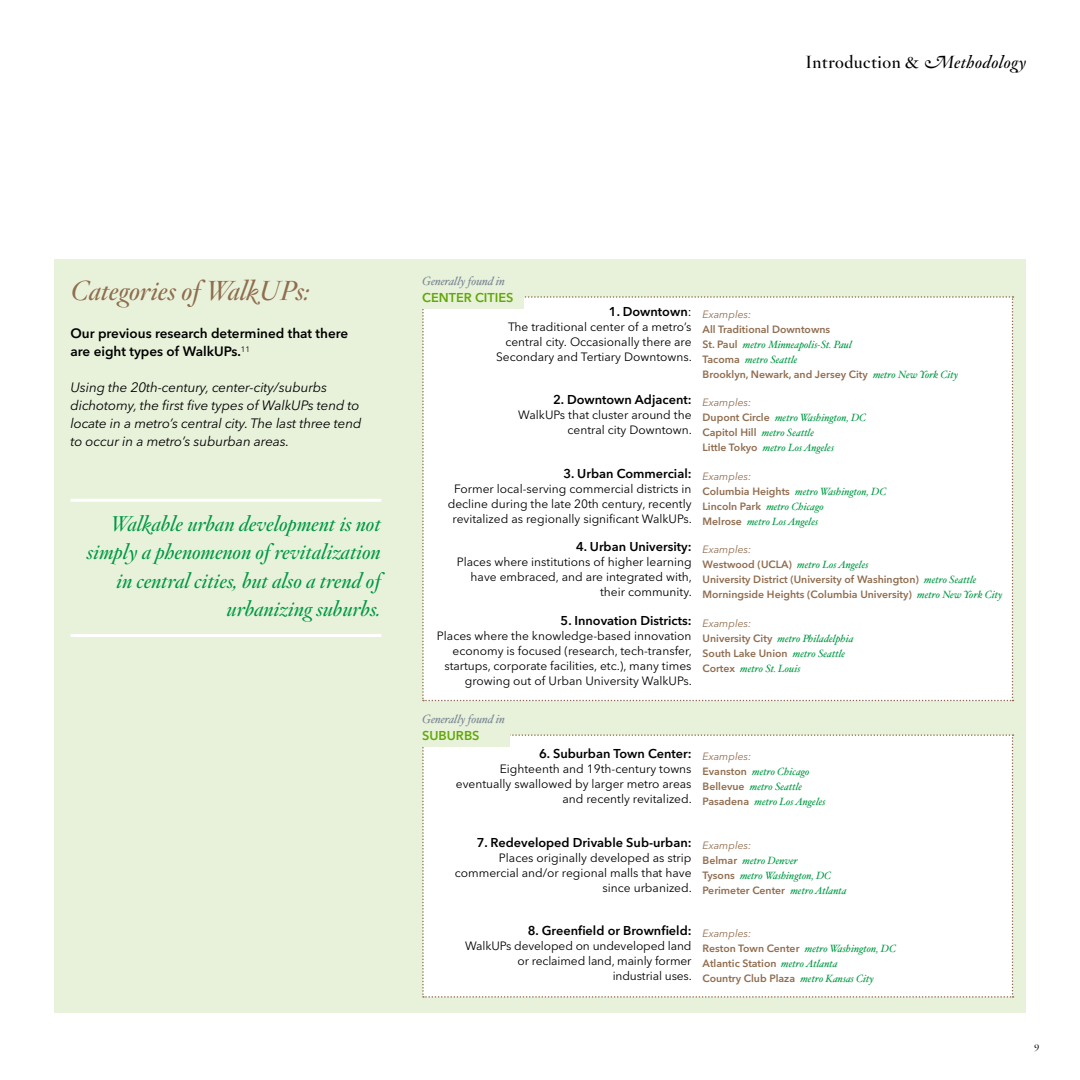
<style>
.page{position:relative;width:1080px;height:1080px;background:#fff}
.page>*{position:absolute;margin:0;border:0;box-sizing:border-box;transform-origin:0 0}
.t1{font:italic 600 27px "Hoefler Titling";color:#906d4f}
.t2{font:italic 600 21px/28.5px "Hoefler Titling";color:#094;text-align:right}
.t3{font:600 17.25px "Hoefler Titling";letter-spacing:.03em;color:#000}
.t4{font:italic 13.5px/18px "Avenir Next LT Pro";letter-spacing:-.01em;color:#000}
.t5{font:600 13.5px/18px "Avenir Next LT Pro";color:#000}
.t6{font:600 12.75px "Avenir Next LT Pro";color:#000}
.t7{font:600 12.75px "Avenir Next LT Pro";color:#63a70a}
.t8{font:12px/15px "Avenir Next LT Pro";color:#000;text-align:right}
.t9{font:italic 12px "Hoefler Txt";letter-spacing:-.01em;color:#7c8796}
.t10{font:italic 10.5px/15px "Hoefler Txt";color:#094}
.t11{font:600 10.5px/15px "Avenir Next LT Pro";color:#906d4f}
.t12{font:italic 10.5px "Avenir Next LT Pro";color:#906d4f}
.t13{font:300 10.5px "Hoefler Titling";color:#000}
.s1{font-family:"Hoefler Titling Semi Swash";font-weight:400}
.s2{font-weight:400}
.s3{font-family:"Avenir Next LT Pro";font-weight:600;font-style:normal;color:#906d4f}
.s4{font-family:"Hoefler Txt";font-weight:400;font-style:italic;color:#094}
</style>
<div class="page">
<div style="left:54px;top:259px;width:972px;height:753px;background:#e8f2da"></div>
<div style="left:422px;top:296px;width:591px;height:405px;background:#fff"></div>
<div style="left:422px;top:734px;width:591px;height:264px;background:#fff"></div>
<div style="left:422px;top:276px;width:101px;height:33px;background:#e8f2da"></div>
<div style="left:422px;top:714px;width:88px;height:33px;background:#e8f2da"></div>
<hr style="left:70px;top:499px;width:311px;height:3px;background:#fff">
<hr style="left:70px;top:634px;width:311px;height:3px;background:#fff">
<h3 class="t3" style="left:806px;top:51px;width:222px">Introduction &amp; <span class="s1">Methodology</span></h3>
<h1 class="t1" style="left:70px;top:274px;width:241px">Categories of WalkUPs:</h1>
<p class="t5" style="left:70px;top:324px;width:279px">Our previous research determined that there are eight types of WalkUPs.<sup>11</sup></p>
<p class="t4" style="left:71px;top:379px;width:292px">Using the 20th-century, center-city/suburbs dichotomy, the first five types of WalkUPs tend to locate in a metro’s central city. The last three tend to occur in a metro’s suburban areas.</p>
<h2 class="t2" style="left:87px;top:509px;width:295px">Walkable urban development is not simply a phenomenon of revitalization in central cities, but also a trend of urbanizing suburbs.</h2>
<p class="t9" style="left:422px;top:274px;width:84px">Generally found in</p>
<p class="t7" style="left:422px;top:290px;width:93px">CENTER CITIES</p>
<p class="t6" style="left:609px;top:303px;width:84px">1. Downtown<span class="s2">:</span></p>
<p class="t8" style="left:496px;top:319px;width:197px">The traditional center of a metro’s central city. Occasionally there are<br>Secondary and Tertiary Downtowns.</p>
<p class="t6" style="left:553px;top:392px;width:140px">2. Downtown Adjacent:</p>
<p class="t8" style="left:518px;top:407px;width:175px">WalkUPs that cluster around the central city Downtown.</p>
<p class="t6" style="left:563px;top:465px;width:130px">3. Urban Commercial:</p>
<p class="t8" style="left:448px;top:481px;width:245px;text-align:center">Former local-serving commercial districts in decline during the late 20th century, recently revitalized as regionally significant WalkUPs.</p>
<p class="t6" style="left:576px;top:539px;width:117px">4. Urban University:</p>
<p class="t8" style="left:457px;top:554px;width:237px">Places where institutions of higher learning have embraced, and are integrated with, their community.</p>
<p class="t6" style="left:561px;top:612px;width:132px">5. Innovation Districts:</p>
<p class="t8" style="left:437px;top:628px;width:256px">Places where the knowledge-based innovation economy is focused (research, tech-transfer, startups, corporate facilities, etc.), many times growing out of Urban University WalkUPs.</p>
<p class="t9" style="left:422px;top:712px;width:84px">Generally found in</p>
<p class="t7" style="left:422px;top:727px;width:59px">SUBURBS</p>
<p class="t6" style="left:539px;top:746px;width:154px">6. Suburban Town Center:</p>
<p class="t8" style="left:456px;top:761px;width:237px">Eighteenth and 19th-century towns eventually swallowed by larger metro areas and recently revitalized.</p>
<p class="t6" style="left:477px;top:834px;width:216px">7. Redeveloped Drivable Sub-urban:</p>
<p class="t8" style="left:455px;top:850px;width:238px">Places originally developed as strip commercial and/or regional malls that have since urbanized.</p>
<p class="t6" style="left:528px;top:923px;width:165px">8. Greenfield or Brownfield:</p>
<p class="t8" style="left:465px;top:938px;width:228px">WalkUPs developed on undeveloped land or reclaimed land, mainly former industrial uses.</p>
<p class="t12" style="left:703px;top:308px;width:50px">Examples:</p>
<p class="t11" style="left:703px;top:321px;width:129px">All Traditional Downtowns</p>
<p class="t10" style="left:703px;top:336px;width:151px"><span class="s3">St. Paul</span> metro Minneapolis-St. Paul<br><span class="s3">Tacoma</span> metro Seattle</p>
<p class="t11" style="left:703px;top:366px;width:257px">Brooklyn, Newark, and Jersey City <span class="s4">metro New York City</span></p>
<p class="t12" style="left:703px;top:396px;width:50px">Examples:</p>
<p class="t10" style="left:703px;top:410px;width:165px"><span class="s3">Dupont Circle</span> metro Washington, DC<br><span class="s3">Capitol Hill</span> metro Seattle<br><span class="s3">Little Tokyo</span> metro Los Angeles</p>
<p class="t12" style="left:703px;top:470px;width:50px">Examples:</p>
<p class="t10" style="left:703px;top:483px;width:185px"><span class="s3">Columbia Heights</span> metro Washington, DC<br><span class="s3">Lincoln Park</span> metro Chicago<br><span class="s3">Melrose</span> metro Los Angeles</p>
<p class="t12" style="left:703px;top:543px;width:50px">Examples:</p>
<p class="t10" style="left:703px;top:557px;width:167px"><span class="s3">Westwood (UCLA)</span> metro Los Angeles</p>
<p class="t11" style="left:703px;top:572px;width:302px">University District (University of Washington) <span class="s4">metro Seattle<br></span>Morningside Heights (Columbia University) <span class="s4">metro New York City</span></p>
<p class="t12" style="left:703px;top:617px;width:50px">Examples:</p>
<p class="t10" style="left:703px;top:630px;width:152px"><span class="s3">University City</span> metro Philadelphia</p>
<p class="t11" style="left:703px;top:645px;width:144px">South Lake Union <span class="s4">metro Seattle</span></p>
<p class="t10" style="left:703px;top:661px;width:99px"><span class="s3">Cortex</span> metro St. Louis</p>
<p class="t12" style="left:703px;top:750px;width:50px">Examples:</p>
<p class="t10" style="left:703px;top:764px;width:125px"><span class="s3">Evanston</span> metro Chicago<br><span class="s3">Bellevue</span> metro Seattle<br><span class="s3">Pasadena</span> metro Los Angeles</p>
<p class="t12" style="left:703px;top:839px;width:50px">Examples:</p>
<p class="t10" style="left:703px;top:853px;width:130px"><span class="s3">Belmar</span> metro Denver<br><span class="s3">Tysons</span> metro Washington, DC</p>
<p class="t11" style="left:703px;top:882px;width:146px">Perimeter Center <span class="s4">metro Atlanta</span></p>
<p class="t12" style="left:703px;top:927px;width:50px">Examples:</p>
<p class="t10" style="left:703px;top:941px;width:195px"><span class="s3">Reston Town Center</span> metro Washington, DC</p>
<p class="t11" style="left:703px;top:956px;width:173px">Atlantic Station <span class="s4">metro Atlanta<br></span>Country Club Plaza <span class="s4">metro Kansas City</span></p>
<p class="t13" style="left:1034px;top:1038px;width:7px">9</p>
</div>
